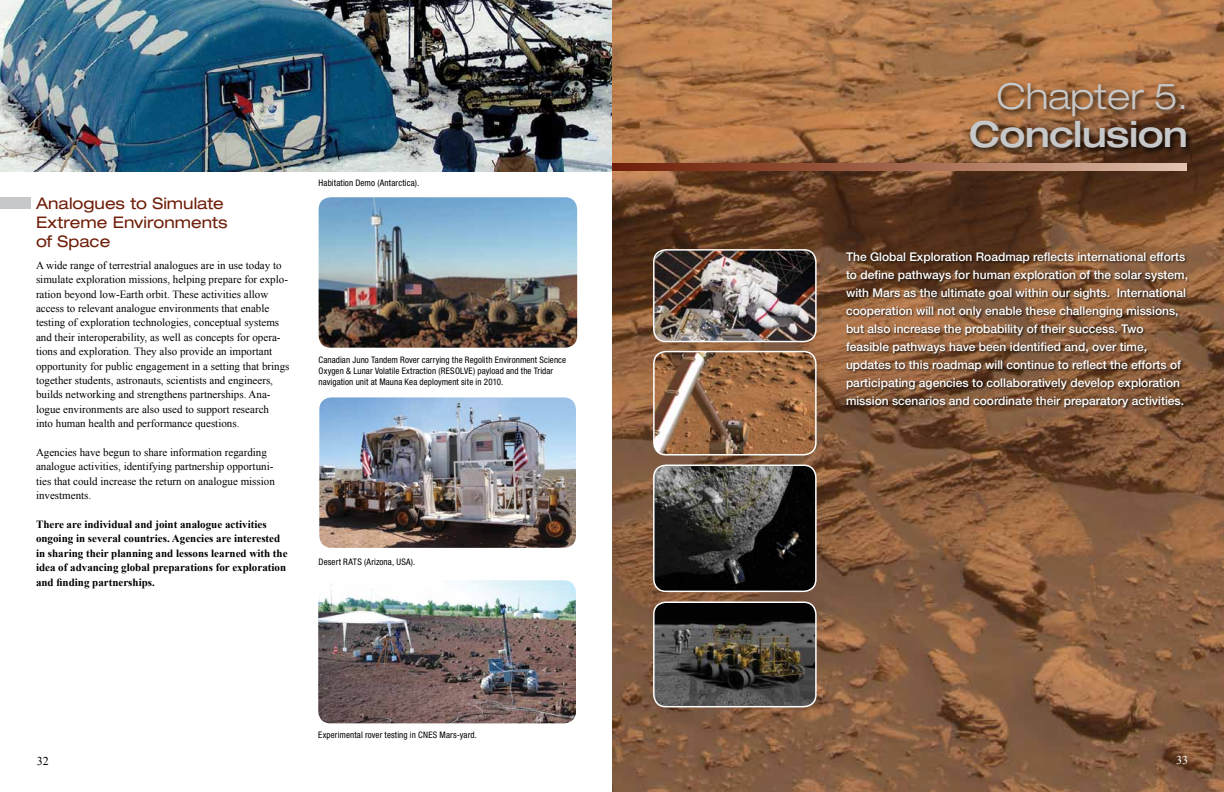
<style>
.page{position:relative;width:1224px;height:792px;background:#fff}
.page>*{position:absolute;margin:0;border:0;box-sizing:border-box;transform-origin:0 0}
.Chapter_Header{font:500 expanded 36px "Helvetica Neue LT Std";letter-spacing:-.015em;color:#c7c8ca}
.Chapter_Title{font:300 expanded 36px "Helvetica Neue LT Std";color:#c7c8ca}
.Chapter_Sub_Title_1{font:expanded 16px/19.2px "Helvetica Neue LT Std";color:#6f1e09}
.Chapter_Intro_Text{font:500 12px/18px "Helvetica Neue LT Std";color:#fff}
.t1{font:12px "Times New Roman";color:#000}
.t2{font:12px "Times New Roman";color:#fff}
.Body{font:11px/14.4px "Times New Roman";color:#000}
.Body-2{font:700 11px/14.4px "Times New Roman";color:#000}
.Photo_Captions{font:condensed 9px/10.8px "Helvetica Neue LT Std";letter-spacing:.01em;color:#000}
</style>
<div class="page">
<img style="left:612px;top:0;width:612px;height:792px">
<img style="left:0;top:0;width:612px;height:171px">
<img style="left:319px;top:397px;width:257px;height:151px">
<img style="left:319px;top:197px;width:258px;height:151px">
<div style="left:0;top:197px;width:31px;height:12px;background:#c7c8ca"></div>
<div style="left:968px;top:80px;width:226px;height:76px;background:#000;opacity:.85"></div>
<svg style="left:612px;top:163px;width:575px;height:8px;background:#a46a52"></svg>
<img style="left:654px;top:250px;width:162px;height:92px">
<div style="left:653px;top:249px;width:164px;height:93px;border:2px solid #fff;border-radius:12px"></div>
<img style="left:654px;top:352px;width:162px;height:103px">
<div style="left:653px;top:351px;width:164px;height:105px;border:2px solid #fff;border-radius:12px"></div>
<img style="left:654px;top:465px;width:162px;height:126px">
<div style="left:653px;top:465px;width:164px;height:127px;border:2px solid #fff;border-radius:12px"></div>
<img style="left:654px;top:602px;width:162px;height:105px">
<div style="left:653px;top:601px;width:164px;height:106px;border:2px solid #fff;border-radius:12px"></div>
<div style="left:845px;top:251px;width:345px;height:160px;background:#000;opacity:.85"></div>
<img style="left:318px;top:580px;width:258px;height:143px">
<p class="Chapter_Sub_Title_1" style="left:36px;top:193px;width:193px">Analogues to Simulate<br>Extreme Environments of Space</p>
<p class="Body" style="left:36px;top:258px;width:255px">A wide range of terrestrial analogues are in use today to simulate exploration missions, helping prepare for explo&shy;ration beyond low-Earth orbit. These activities allow access to relevant analogue environments that enable testing of exploration technologies, conceptual systems and their interoperability, as well as concepts for opera&shy;tions and exploration. They also provide an important opportunity for public engagement in a setting that brings together students, astronauts, scientists and engineers, builds networking and strengthens partnerships. Ana&shy;logue environments are also used to support research<br>into human health and performance questions.</p>
<p class="Body" style="left:36px;top:445px;width:240px">Agencies have begun to share information regarding analogue activities, identifying partnership opportuni&shy;ties that could increase the return on analogue mission investments.</p>
<p class="Body-2" style="left:36px;top:517px;width:253px">There are individual and joint analogue activities ongoing in several countries. Agencies are interested in sharing their planning and lessons learned with the idea of advancing global preparations for exploration and finding partnerships.</p>
<p class="Photo_Captions" style="left:319px;top:178px;width:102px">Habitation Demo (Antarctica).</p>
<p class="Photo_Captions" style="left:319px;top:354px;width:249px">Canadian Juno Tandem Rover carrying the Regolith Environment Science<br>Oxygen &amp; Lunar Volatile Extraction (RESOLVE) payload and the Tridar navigation unit at Mauna Kea deployment site in 2010.</p>
<p class="Photo_Captions" style="left:319px;top:556px;width:98px">Desert RATS (Arizona, USA).</p>
<p class="t1" style="left:37px;top:753px;width:13px">32</p>
<p class="Photo_Captions" style="left:318px;top:730px;width:160px">Experimental rover testing in CNES Mars-yard.</p>
<p class="Chapter_Title" style="left:997px;top:75px;width:193px">Chapter 5.</p>
<p class="Chapter_Header" style="left:969px;top:112px;width:220px">Conclusion</p>
<p class="Chapter_Intro_Text" style="left:846px;top:248px;width:344px">The Global Exploration Roadmap reflects international efforts to define pathways for human exploration of the solar system, with Mars as the ultimate goal within our sights. International cooperation will not only enable these challenging missions, but also increase the probability of their success. Two feasible pathways have been identified and, over time, updates to this roadmap will continue to reflect the efforts of participating agencies to collaboratively develop exploration mission scenarios and coordinate their preparatory activities.</p>
<p class="t2" style="left:1176px;top:752px;width:13px">33</p>
</div>
